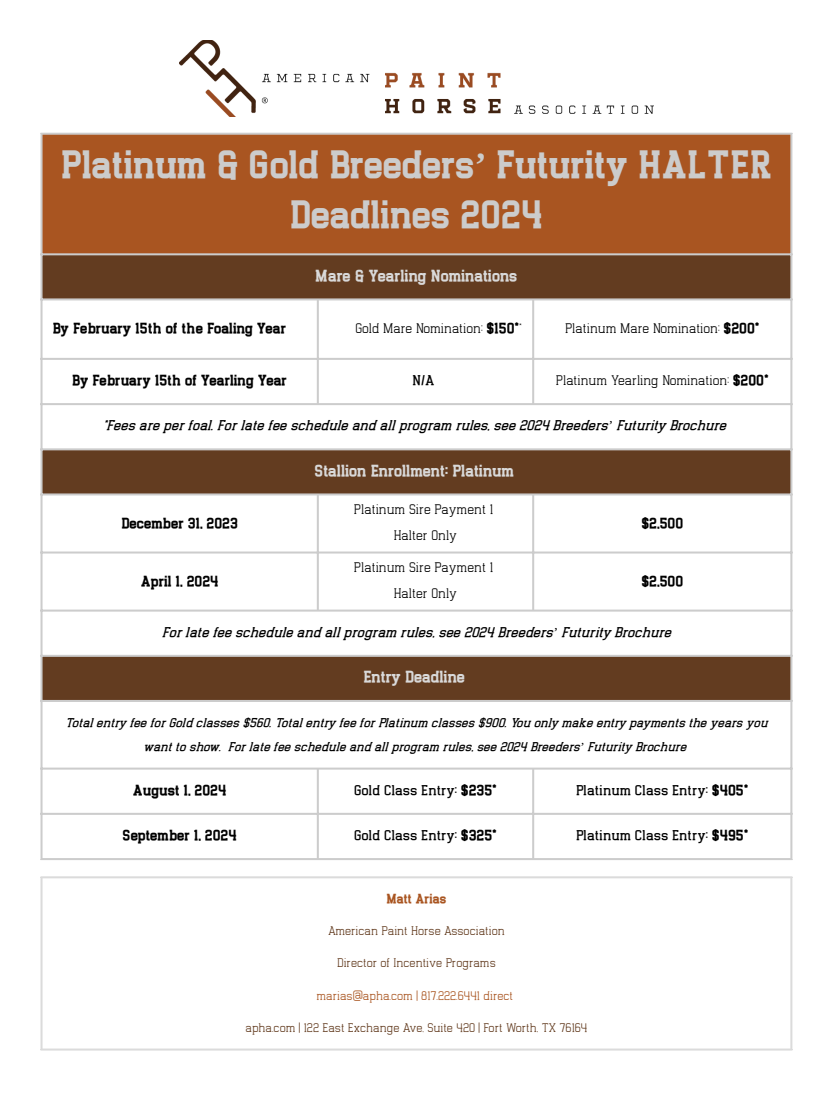
<style>
.page{position:relative;width:836px;height:1103px;background:#fff}
.page>*{position:absolute;margin:0;border:0;box-sizing:border-box;transform-origin:0 0}
.t1{font:700 35.1px/49.7px "Indonesia";letter-spacing:-.04em;color:#ccc;text-align:center}
.t2{font:700 14.85px "Indonesia";letter-spacing:-.04em;color:#d9d9d9}
.t3{font:13.5px "Indonesia";color:#000}
.t4{font:300 13.5px "Indonesia";color:#000}
.t5{font:700 13.5px "Indonesia";letter-spacing:-.04em;color:#000}
.t6{font:700 13.5px "Indonesia";letter-spacing:-.015em;color:#000}
.t7{font:12.15px/23.2px "Indonesia";color:#000;text-align:center}
.t8{font:300 12.15px "Indonesia";color:#633c20}
.t9{font:300 12.15px "Indonesia";color:#a95521}
.t10{font:700 12.15px "Indonesia";letter-spacing:-.04em;color:#a95521}
.s1{font-family:"Liberation Serif"}
.s2{font-weight:700}
.s3{font-family:"Liberation Serif";font-style:italic}
</style>
<div class="page">
<img style="left:179px;top:40px;width:474px;height:76px">
<div style="left:41px;top:133px;width:750px;height:122px;background:#a95521"></div>
<svg style="left:43px;top:255px;width:747px;height:445px"></svg>
<hr style="left:41px;top:135px;width:2px;height:723px;background:#ccc">
<hr style="left:317px;top:300px;width:2px;height:103px;background:#ccc">
<hr style="left:317px;top:495px;width:2px;height:114px;background:#ccc">
<hr style="left:317px;top:769px;width:2px;height:89px;background:#ccc">
<hr style="left:532px;top:300px;width:2px;height:103px;background:#ccc">
<hr style="left:532px;top:495px;width:2px;height:114px;background:#ccc">
<hr style="left:532px;top:769px;width:2px;height:89px;background:#ccc">
<hr style="left:790px;top:135px;width:2px;height:723px;background:#ccc">
<hr style="left:41px;top:133px;width:751px;height:2px;background:#ccc">
<hr style="left:41px;top:253px;width:751px;height:2px;background:#ccc">
<hr style="left:41px;top:298px;width:751px;height:2px;background:#ccc">
<hr style="left:41px;top:358px;width:751px;height:2px;background:#ccc">
<hr style="left:41px;top:403px;width:751px;height:2px;background:#ccc">
<hr style="left:41px;top:448px;width:751px;height:2px;background:#ccc">
<hr style="left:41px;top:493px;width:751px;height:2px;background:#ccc">
<hr style="left:41px;top:551px;width:751px;height:2px;background:#ccc">
<hr style="left:41px;top:609px;width:751px;height:2px;background:#ccc">
<hr style="left:41px;top:655px;width:751px;height:2px;background:#ccc">
<hr style="left:41px;top:700px;width:751px;height:2px;background:#ccc">
<hr style="left:41px;top:767px;width:751px;height:2px;background:#ccc">
<hr style="left:41px;top:813px;width:751px;height:2px;background:#ccc">
<hr style="left:41px;top:858px;width:751px;height:2px;background:#ccc">
<hr style="left:41px;top:878px;width:2px;height:170px;background:#dbdbdb">
<hr style="left:790px;top:878px;width:2px;height:170px;background:#dbdbdb">
<hr style="left:41px;top:876px;width:751px;height:2px;background:#dbdbdb">
<hr style="left:41px;top:1048px;width:751px;height:2px;background:#dbdbdb">
<p class="t1" style="left:61px;top:144px;width:713px">Platinum &amp; Gold Breeders<span class="s1">’</span> Futurity HALTER<br>Deadlines 2024</p>
<p class="t2" style="left:315px;top:269px;width:204px">Mare &amp; Yearling Nominations</p>
<p class="t5" style="left:53px;top:323px;width:235px">By February 15th of the Foaling Year</p>
<p class="t4" style="left:355px;top:323px;width:168px">Gold Mare Nomination: <span class="s2">$150*</span>*</p>
<p class="t4" style="left:565px;top:323px;width:196px">Platinum Mare Nomination: <span class="s2">$200*</span></p>
<p class="t5" style="left:72px;top:375px;width:216px">By February 15th of Yearling Year</p>
<p class="t3" style="left:412px;top:375px;width:23px">N/A</p>
<p class="t4" style="left:556px;top:375px;width:214px">Platinum Yearling Nomination: <span class="s2">$200*</span></p>
<p class="t3" style="left:103px;top:420px;width:625px">*Fees are per foal. For late fee schedule and all program rules, see 2024 Breeders<span class="s3">’</span> Futurity Brochure</p>
<p class="t2" style="left:314px;top:464px;width:201px">Stallion Enrollment: Platinum</p>
<p class="t5" style="left:121px;top:518px;width:118px">December 31, 2023</p>
<p class="t4" style="left:354px;top:503px;width:141px">Platinum Sire Payment 1</p>
<p class="t4" style="left:394px;top:530px;width:65px">Halter Only</p>
<p class="t5" style="left:641px;top:518px;width:43px">$2,500</p>
<p class="t4" style="left:354px;top:561px;width:141px">Platinum Sire Payment 1</p>
<p class="t4" style="left:394px;top:588px;width:65px">Halter Only</p>
<p class="t5" style="left:641px;top:576px;width:43px">$2,500</p>
<p class="t3" style="left:162px;top:627px;width:511px">For late fee schedule and all program rules, see 2024 Breeders<span class="s3">’</span> Futurity Brochure</p>
<p class="t2" style="left:363px;top:671px;width:103px">Entry Deadline</p>
<p class="t7" style="left:65px;top:712px;width:703px">Total entry fee for Gold classes $560. Total entry fee for Platinum classes $900. You only make entry payments the years you want to show. For late fee schedule and all program rules, see 2024 Breeders<span class="s3">’</span> Futurity Brochure</p>
<p class="t5" style="left:133px;top:785px;width:95px">August 1, 2024</p>
<p class="t3" style="left:354px;top:785px;width:144px">Gold Class Entry: <span class="s2">$235*</span></p>
<p class="t3" style="left:576px;top:785px;width:174px">Platinum Class Entry: <span class="s2">$405*</span></p>
<p class="t5" style="left:122px;top:830px;width:116px">September 1, 2024</p>
<p class="t3" style="left:354px;top:830px;width:144px">Gold Class Entry: <span class="s2">$325*</span></p>
<p class="t3" style="left:576px;top:830px;width:174px">Platinum Class Entry: <span class="s2">$495*</span></p>
<p class="t6" style="left:141px;top:576px;width:79px">April 1, 2024</p>
<h1 class="t10" style="left:386px;top:893px;width:62px">Matt Arias</h1>
<p class="t8" style="left:328px;top:926px;width:178px">American Paint Horse Association</p>
<p class="t8" style="left:337px;top:958px;width:160px">Director of Incentive Programs</p>
<p class="t9" style="left:316px;top:991px;width:198px">marias@apha.com | 817.222.6441 direct</p>
<p class="t8" style="left:245px;top:1023px;width:343px">apha.com | 122 East Exchange Ave, Suite 420 | Fort Worth, TX 76164</p>
</div>
